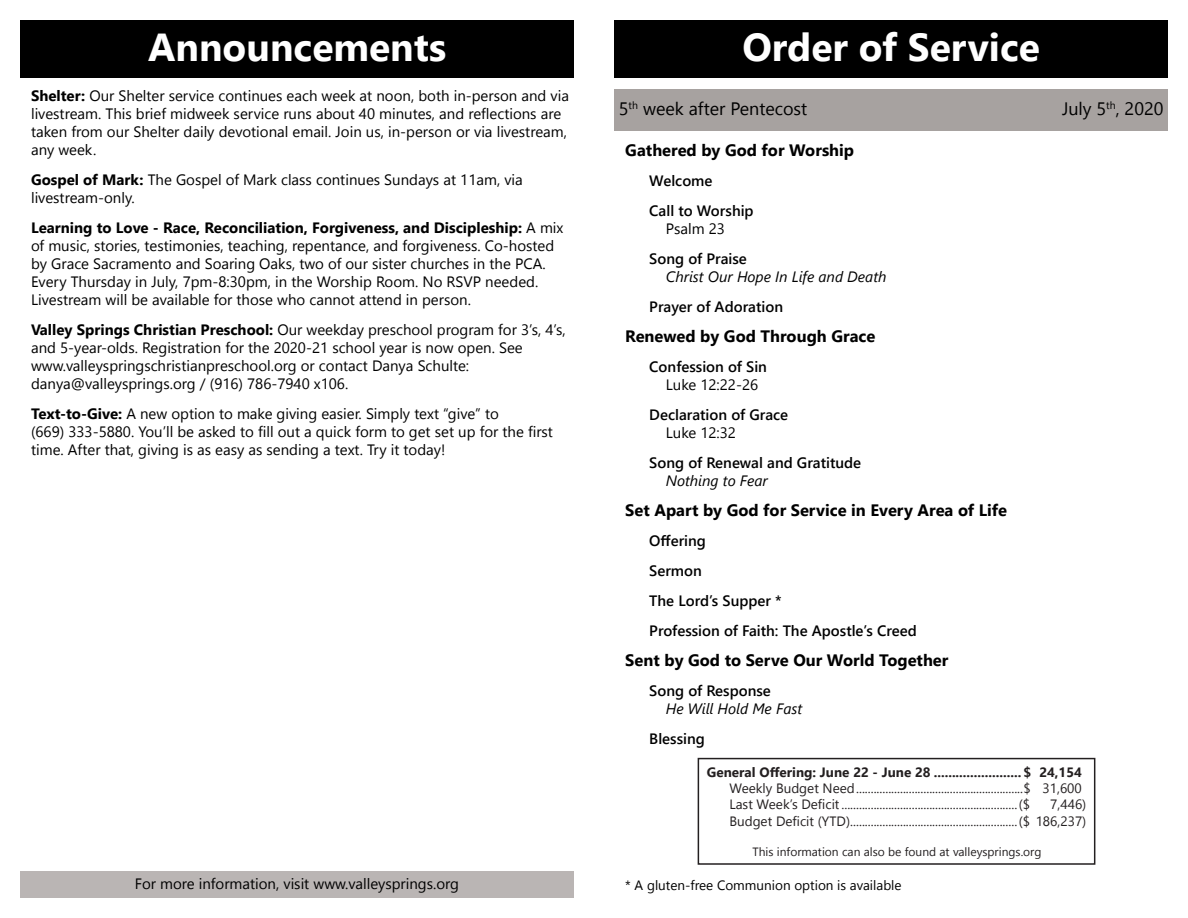
<style>
.page{position:relative;width:1188px;height:918px;background:#fff}
.page>*{position:absolute;margin:0;border:0;box-sizing:border-box;transform-origin:0 0}
.t1{font:700 39px "Segoe UI";color:#fff}
.t2{font:18px "Segoe UI";color:#000}
.t3{font:700 16.5px "Segoe UI";color:#000}
.t4{font:15px/18px "Segoe UI";color:#000}
.t5{font:600 15px "Segoe UI";color:#000}
.t6{font:italic 15px "Segoe UI";color:#000}
.t7{font:13.5px "Segoe UI";color:#231f20}
.t8{font:700 13.5px "Segoe UI";color:#231f20}
.t9{font:13.5px "Segoe UI";color:#000}
.t10{font:12px "Segoe UI";color:#231f20}
.s1{font-weight:700}
</style>
<div class="page">
<div style="left:615px;top:89px;width:553px;height:41px;background:#a7a2a0"></div>
<div style="left:20px;top:871px;width:553px;height:27px;background:#bab5b4"></div>
<div style="left:20px;top:20px;width:553px;height:58px;background:#000"></div>
<div style="left:615px;top:20px;width:553px;height:58px;background:#000"></div>
<div style="left:698px;top:758px;width:397px;height:107px;border:2px solid #231f20"></div>
<p class="t1" style="left:148px;top:18px;width:300px">Announcements</p>
<p class="t1" style="left:742px;top:18px;width:299px">Order of Service</p>
<p class="t4" style="left:31px;top:86px;width:540px"><span class="s1">Shelter:</span> Our Shelter service continues each week at noon, both in-person and via livestream. This brief midweek service runs about 40 minutes, and reflections are taken from our Shelter daily devotional email. Join us, in-person or via livestream, any week.</p>
<p class="t4" style="left:31px;top:170px;width:493px"><span class="s1">Gospel of Mark:</span> The Gospel of Mark class continues Sundays at 11am, via livestream-only.</p>
<p class="t4" style="left:31px;top:218px;width:534px"><span class="s1">Learning to Love - Race, Reconciliation, Forgiveness, and Discipleship:</span> A mix of music, stories, testimonies, teaching, repentance, and forgiveness. Co-hosted by Grace Sacramento and Soaring Oaks, two of our sister churches in the PCA.<br>Every Thursday in July, 7pm-8:30pm, in the Worship Room. No RSVP needed.<br>Livestream will be available for those who cannot attend in person.</p>
<p class="t4" style="left:31px;top:320px;width:536px"><span class="s1">Valley Springs Christian Preschool:</span> Our weekday preschool program for 3’s, 4’s, and 5-year-olds. Registration for the 2020-21 school year is now open. See</p>
<p class="t4" style="left:31px;top:356px;width:440px">www.valleyspringschristianpreschool.org or contact Danya Schulte:</p>
<p class="t4" style="left:31px;top:374px;width:319px">danya@valleysprings.org / (916) 786-7940 x106.</p>
<p class="t4" style="left:31px;top:404px;width:469px"><span class="s1">Text-to-Give:</span> A new option to make giving easier. Simply text “give” to</p>
<p class="t4" style="left:31px;top:422px;width:524px">(669) 333-5880. You’ll be asked to fill out a quick form to get set up for the first time. After that, giving is as easy as sending a text. Try it today!</p>
<p class="t4" style="left:135px;top:874px;width:326px">For more information, visit www.valleysprings.org</p>
<p class="t2" style="left:619px;top:95px;width:190px">5<sup>th</sup> week after Pentecost</p>
<p class="t2" style="left:1062px;top:95px;width:103px">July 5<sup>th</sup>, 2020</p>
<p class="t3" style="left:625px;top:138px;width:230px">Gathered by God for Worship</p>
<p class="t5" style="left:649px;top:170px;width:65px">Welcome</p>
<p class="t5" style="left:649px;top:200px;width:106px">Call to Worship</p>
<p class="t4" style="left:666px;top:220px;width:61px">Psalm 23</p>
<p class="t5" style="left:649px;top:248px;width:99px">Song of Praise</p>
<p class="t6" style="left:666px;top:267px;width:222px">Christ Our Hope In Life and Death</p>
<p class="t5" style="left:649px;top:296px;width:135px">Prayer of Adoration</p>
<p class="t3" style="left:625px;top:324px;width:252px">Renewed by God Through Grace</p>
<p class="t5" style="left:649px;top:356px;width:119px">Confession of Sin</p>
<p class="t4" style="left:666px;top:376px;width:94px">Luke 12:22-26</p>
<p class="t5" style="left:649px;top:404px;width:140px">Declaration of Grace</p>
<p class="t4" style="left:666px;top:424px;width:72px">Luke 12:32</p>
<p class="t5" style="left:649px;top:452px;width:213px">Song of Renewal and Gratitude</p>
<p class="t6" style="left:666px;top:471px;width:104px">Nothing to Fear</p>
<p class="t3" style="left:625px;top:498px;width:383px">Set Apart by God for Service in Every Area of Life</p>
<p class="t5" style="left:649px;top:530px;width:58px">Offering</p>
<p class="t5" style="left:649px;top:560px;width:54px">Sermon</p>
<p class="t5" style="left:649px;top:590px;width:134px">The Lord’s Supper *</p>
<p class="t5" style="left:649px;top:620px;width:269px">Profession of Faith: The Apostle’s Creed</p>
<p class="t3" style="left:625px;top:648px;width:325px">Sent by God to Serve Our World Together</p>
<p class="t5" style="left:649px;top:680px;width:123px">Song of Response</p>
<p class="t6" style="left:666px;top:699px;width:138px">He Will Hold Me Fast</p>
<p class="t5" style="left:649px;top:728px;width:57px">Blessing</p>
<p class="t8" style="left:707px;top:762px;width:376px">General Offering: June 22 - June 28 ........................$ 24,154</p>
<p class="t7" style="left:729px;top:778px;width:354px">Weekly Budget Need.........................................................$ 31,600</p>
<p class="t7" style="left:729px;top:794px;width:302px">Last Week’s Deficit............................................................($</p>
<p class="t7" style="left:1050px;top:794px;width:38px">7,446)</p>
<p class="t7" style="left:729px;top:811px;width:358px">Budget Deficit (YTD).........................................................($ 186,237)</p>
<p class="t10" style="left:753px;top:842px;width:290px">This information can also be found at valleysprings.org</p>
<p class="t9" style="left:625px;top:875px;width:278px">* A gluten-free Communion option is available</p>
</div>
